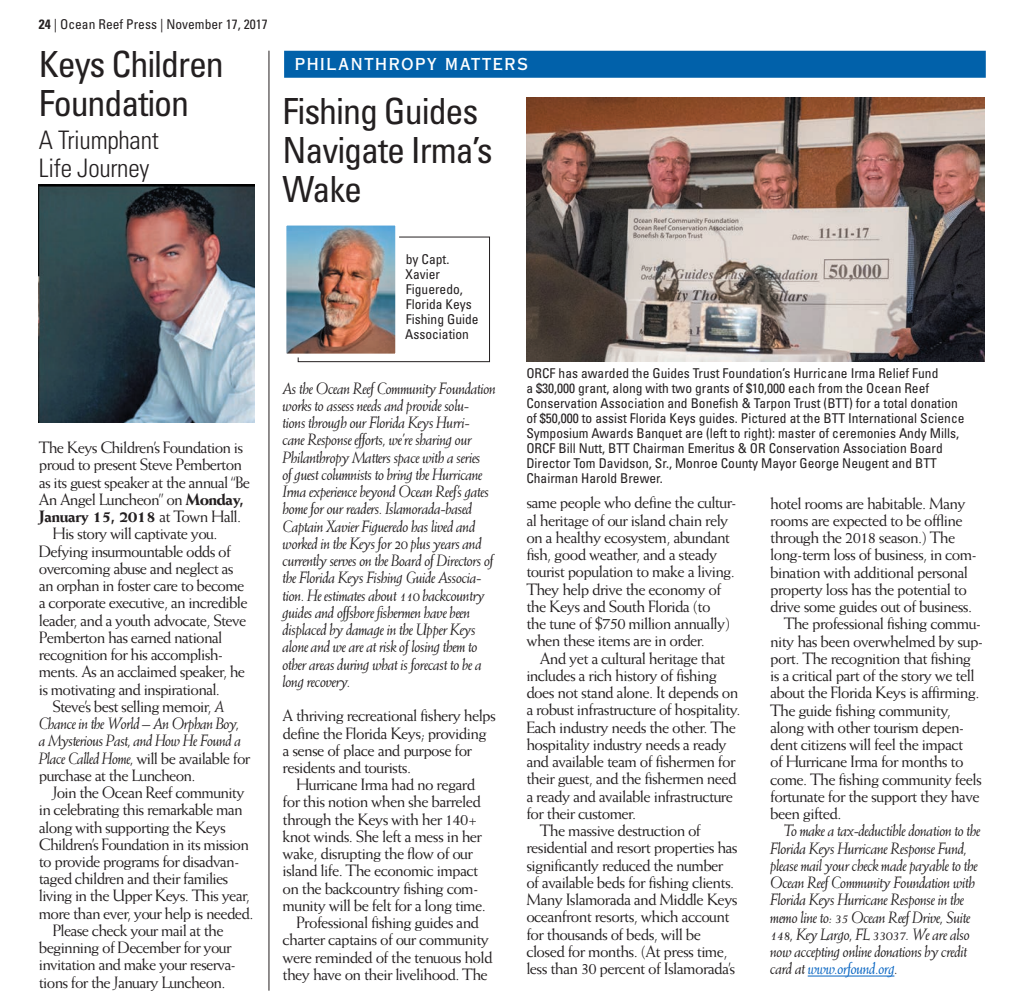
<style>
.page{position:relative;width:1025px;height:1007px;background:#fff}
.page>*{position:absolute;margin:0;border:0;box-sizing:border-box;transform-origin:0 0}
.Header_main{font:condensed 36px/39px "Univers LT Std";letter-spacing:-.03em;color:#231f20}
.Header_sub{font:300 condensed 25.5px/28.5px "Univers LT Std";letter-spacing:-.01em;color:#231f20}
.Body_text_main{font:16.5px/17.2px "Weiss Std";letter-spacing:-.04em;color:#231f20}
.Body_text_first{font:italic 16.5px/17.2px "Weiss Std";letter-spacing:-.04em;color:#231f20}
.Body_text_main-2{font:italic 16.5px/17.2px "Weiss Std";letter-spacing:-.04em;color:#231f20}
.Body_text_first-2{font:16.5px/17.2px "Weiss Std";letter-spacing:-.04em;color:#231f20}
.Blue_bar_header_smal{font:16.5px "Copperplate Gothic Std 30 AB";letter-spacing:.1em;color:#fff}
.Cutline{font:condensed 13.5px/15px "Univers LT Std";color:#231f20}
.Jump_to_page{font:condensed 13.5px "Univers LT Std";color:#231f20}
.s1{font-weight:700}
.s2{font-weight:800}
.s3{font-style:normal}
.s4{color:#0563c1}
</style>
<div class="page">
<div style="left:284px;top:51px;width:701px;height:27px;background:#0161aa"></div>
<div style="left:298px;top:237px;width:191px;height:125px;border:1px solid #231f20"></div>
<img style="left:286px;top:225px;width:115px;height:134px">
<img style="left:526px;top:97px;width:458px;height:265px">
<hr style="left:807px;top:976px;width:87px;height:1px;background:#0563c1">
<hr style="left:269px;top:51px;width:1px;height:940px;background:#231f20">
<img style="left:39px;top:185px;width:215px;height:238px">
<p class="Jump_to_page" style="left:39px;top:16px;width:230px"><span class="s1">24</span> | Ocean Reef Press | November 17, 2017</p>
<p class="Header_main" style="left:39px;top:44px;width:187px">Keys Children<br>Foundation</p>
<p class="Header_sub" style="left:39px;top:125px;width:121px">A Triumphant<br>Life Journey</p>
<p class="Blue_bar_header_smal" style="left:295px;top:54px;width:235px">PHILANTHROPY MATTERS</p>
<p class="Header_main" style="left:282px;top:91px;width:212px">Fishing Guides<br>Navigate Irma’s<br>Wake</p>
<p class="Body_text_first-2" style="left:39px;top:439px;width:213px">The Keys Children’s Foundation is proud to present Steve Pemberton as its guest speaker at the annual “Be<br>An Angel Luncheon” on <span class="s2">Monday,<br>January 15, 2018</span> at Town Hall.</p>
<p class="Body_text_main" style="left:39px;top:525px;width:210px;text-indent:13px">His story will captivate you.<br>Defying insurmountable odds of overcoming abuse and neglect as an orphan in foster care to become a corporate executive, an incredible leader, and a youth advocate, Steve Pemberton has earned national recognition for his accomplish&shy;ments. As an acclaimed speaker, he is motivating and inspirational.</p>
<p class="Body_text_main-2" style="left:39px;top:697px;width:213px;text-indent:13px"><span class="s3">Steve’s best selling memoir,</span> A Chance in the World <span class="s3">–</span> An Orphan Boy, a Mysterious Past, and How He Found a Place Called Home, <span class="s3">will be available for purchase at the Luncheon.</span></p>
<p class="Body_text_main" style="left:39px;top:783px;width:216px;text-indent:13px">Join the Ocean Reef community in celebrating this remarkable man along with supporting the Keys Children’s Foundation in its mission to provide programs for disadvan&shy;taged children and their families living in the Upper Keys. This year, more than ever, your help is needed.</p>
<p class="Body_text_main" style="left:39px;top:921px;width:199px;text-indent:13px">Please check your mail at the beginning of December for your invitation and make your reserva&shy;tions for the January Luncheon.</p>
<p class="Cutline" style="left:405px;top:251px;width:59px">by Capt.<br>Xavier<br>Figueredo,</p>
<p class="Cutline" style="left:405px;top:296px;width:75px">Florida Keys<br>Fishing Guide<br>Association</p>
<p class="Body_text_first" style="left:282px;top:379px;width:215px">As the Ocean Reef Community Foundation works to assess needs and provide solu&shy;tions through our Florida Keys Hurri&shy;cane Response efforts, we’re sharing our Philanthropy Matters space with a series<br>of guest columnists to bring the Hurricane Irma experience beyond Ocean Reef’s gates home for our readers. Islamorada-based Captain Xavier Figueredo has lived and worked in the Keys for 20 plus years and currently serves on the Board of Directors of the Florida Keys Fishing Guide Associa&shy;tion. He estimates about 110 backcountry guides and offshore fishermen have been displaced by damage in the Upper Keys alone and we are at risk of losing them to other areas during what is forecast to be a long recovery.</p>
<p class="Body_text_first-2" style="left:282px;top:707px;width:215px">A thriving recreational fishery helps define the Florida Keys; providing a sense of place and purpose for residents and tourists.</p>
<p class="Body_text_main" style="left:282px;top:776px;width:205px;text-indent:13px">Hurricane Irma had no regard for this notion when she barreled through the Keys with her 140+ knot winds. She left a mess in her wake, disrupting the flow of our island life. The economic impact on the backcountry fishing com&shy;munity will be felt for a long time.</p>
<p class="Body_text_main" style="left:282px;top:914px;width:212px;text-align:center">Professional fishing guides and charter captains of our community were reminded of the tenuous hold they have on their livelihood. The</p>
<p class="Cutline" style="left:526px;top:366px;width:439px">ORCF has awarded the Guides Trust Foundation’s Hurricane Irma Relief Fund<br>a $30,000 grant, along with two grants of $10,000 each from the Ocean Reef Conservation Association and Bonefish &amp; Tarpon Trust (BTT) for a total donation of $50,000 to assist Florida Keys guides. Pictured at the BTT International Science Symposium Awards Banquet are (left to right): master of ceremonies Andy Mills, ORCF Bill Nutt, BTT Chairman Emeritus &amp; OR Conservation Association Board Director Tom Davidson, Sr., Monroe County Mayor George Neugent and BTT Chairman Harold Brewer.</p>
<p class="Body_text_main" style="left:526px;top:494px;width:211px">same people who define the cultur&shy;al heritage of our island chain rely on a healthy ecosystem, abundant fish, good weather, and a steady tourist population to make a living.<br>They help drive the economy of the Keys and South Florida (to<br>the tune of $750 million annually) when these items are in order.</p>
<p class="Body_text_main" style="left:526px;top:649px;width:215px;text-indent:13px">And yet a cultural heritage that includes a rich history of fishing does not stand alone. It depends on a robust infrastructure of hospitality.<br>Each industry needs the other. The hospitality industry needs a ready and available team of fishermen for their guest, and the fishermen need a ready and available infrastructure for their customer.</p>
<p class="Body_text_main" style="left:526px;top:822px;width:213px;text-indent:13px">The massive destruction of residential and resort properties has significantly reduced the number of available beds for fishing clients.<br>Many Islamorada and Middle Keys oceanfront resorts, which account for thousands of beds, will be closed for months. (At press time, less than 30 percent of Islamorada’s</p>
<p class="Body_text_main" style="left:770px;top:494px;width:208px">hotel rooms are habitable. Many rooms are expected to be offline through the 2018 season.) The long-term loss of business, in com&shy;bination with additional personal property loss has the potential to drive some guides out of business.</p>
<p class="Body_text_main" style="left:770px;top:615px;width:215px;text-indent:13px">The professional fishing commu&shy;nity has been overwhelmed by sup&shy;port. The recognition that fishing is a critical part of the story we tell about the Florida Keys is affirming.<br>The guide fishing community, along with other tourism depen&shy;dent citizens will feel the impact<br>of Hurricane Irma for months to come. The fishing community feels fortunate for the support they have been gifted.</p>
<p class="Body_text_main-2" style="left:770px;top:822px;width:212px;text-indent:13px">To make a tax-deductible donation to the Florida Keys Hurricane Response Fund, please mail your check made payable to the Ocean Reef Community Foundation with Florida Keys Hurricane Response in the memo line to: 35 Ocean Reef Drive, Suite 148, Key Largo, FL 33037. We are also now accepting online donations by credit card at <span class="s4">www.orfound.org</span>.</p>
</div>
